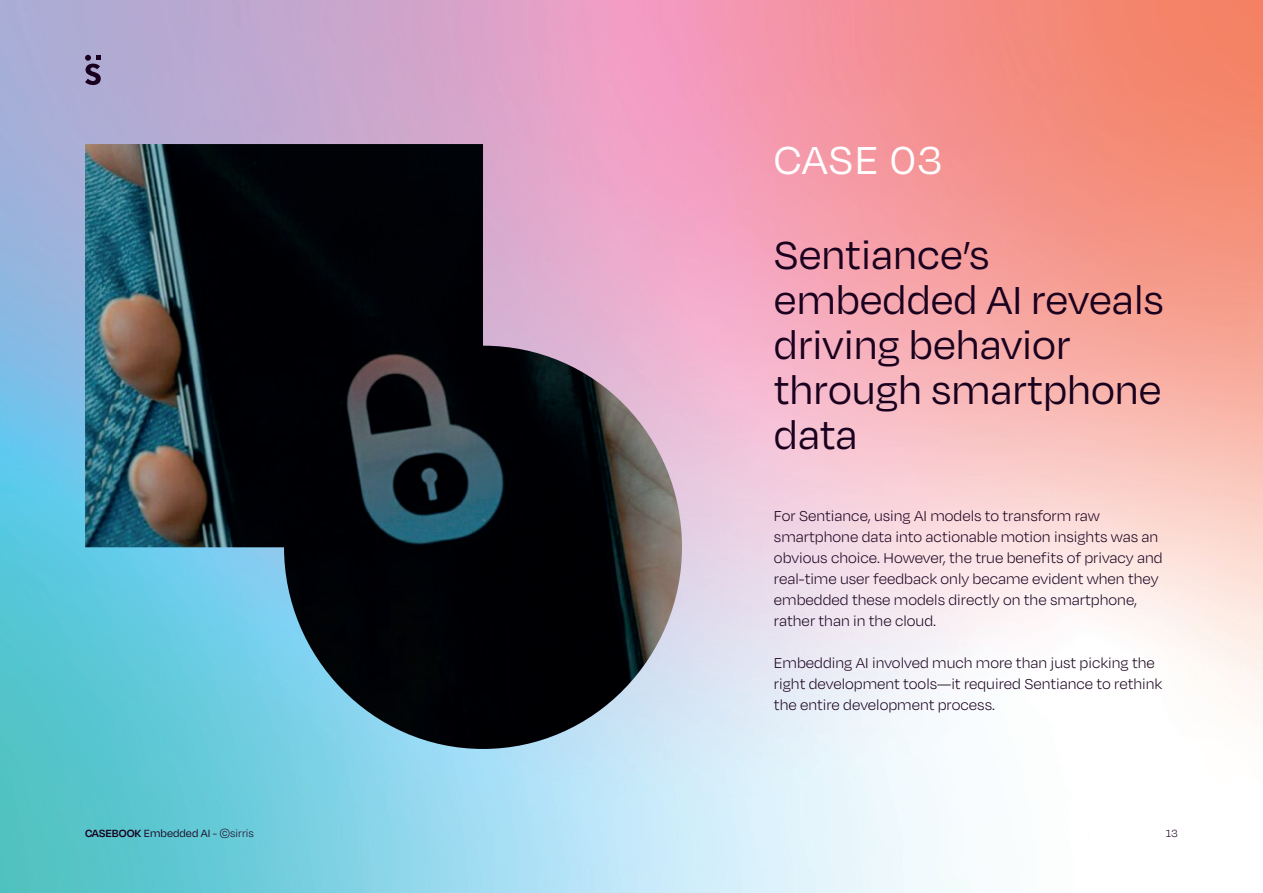
<style>
.page{position:relative;width:1263px;height:893px;background:#fff}
.page>*{position:absolute;margin:0;border:0;box-sizing:border-box;transform-origin:0 0}
.t1{font:45px/45px "Degular";color:#19001e}
.t2{font:45px "Degular";letter-spacing:.02em;color:#fff}
.t3{font:300 16.5px/21px "Degular";color:#19001e}
.t4{font:12px "Degular";color:#19001e}
.t5{font:300 12px "Degular";color:#19001e}
.s1{font-weight:600}
.s2{font-weight:300}
</style>
<div class="page">
<img style="left:0;top:0;width:1104px;height:893px">
<img style="left:1104px;top:0;width:159px;height:703px">
<svg style="left:85px;top:55px;width:16px;height:30px"></svg>
<img style="left:85px;top:144px;width:597px;height:605px">
<h1 class="t2" style="left:774px;top:133px;width:170px">CASE 03</h1>
<h1 class="t1" style="left:774px;top:231px;width:391px">Sentiance’s embedded AI reveals driving behavior through smartphone data</h1>
<p class="t3" style="left:774px;top:505px;width:390px">For Sentiance, using AI models to transform raw smartphone data into actionable motion insights was an obvious choice. However, the true benefits of privacy and real-time user feedback only became evident when they embedded these models directly on the smartphone, rather than in the cloud.</p>
<p class="t3" style="left:774px;top:652px;width:390px">Embedding AI involved much more than just picking the right development tools—it required Sentiance to rethink the entire development process.</p>
<p class="t4" style="left:85px;top:826px;width:170px"><span class="s1">CASEBOOK</span> Embedded AI <span class="s2">- ©sirris</span></p>
<p class="t5" style="left:1166px;top:826px;width:14px">13</p>
</div>
